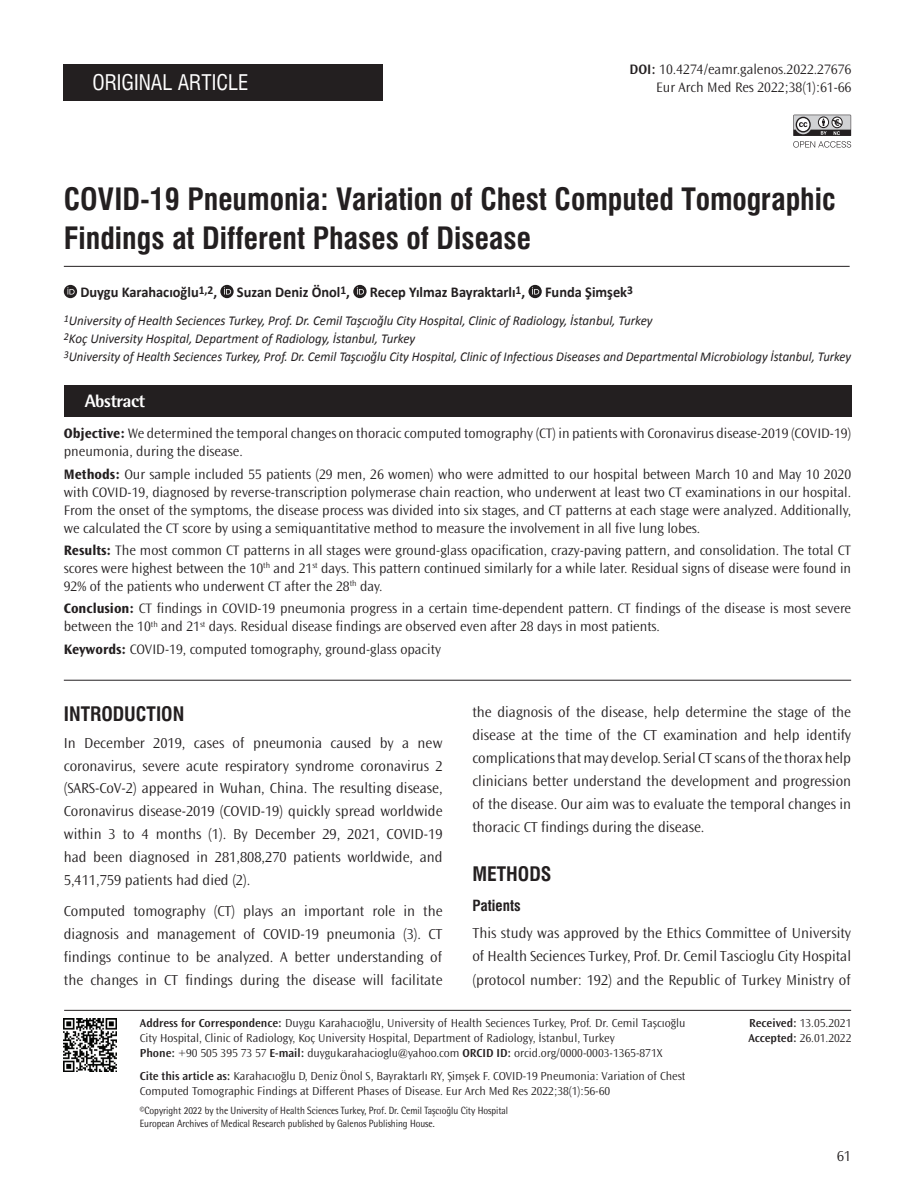
<style>
.page{position:relative;width:915px;height:1191px;background:#fff}
.page>*{position:absolute;margin:0;border:0;box-sizing:border-box;transform-origin:0 0}
.t1{font:30px/38.7px "Swiss Condensed Bold Tr";color:#231f20}
.t2{font:21px "Swiss Condensed Tr";color:#fff}
.t3{font:19.5px "Swiss Condensed Bold Tr";color:#231f20}
.t4{font:800 18px "Rotis Semi Sans Std";letter-spacing:-.025em;color:#fff}
.t5{font:300 15px/22.8px "Ocean Sans Std";color:#231f20;text-align:justify}
.t6{font:700 15px "Calibri";color:#231f20;scale:.96 1}
.t7{font:15px "Swiss Condensed Bold Tr";color:#231f20}
.t8{font:300 14.25px/18px "Ocean Sans Std";color:#231f20}
.t9{font:italic 13.5px/18px "Calibri";color:#231f20;scale:.96 1}
.t10{font:300 12px/15px "Ocean Sans Std";color:#231f20}
.t11{font:10.5px/13.5px "Rotis Semi Sans Std";letter-spacing:-.005em;color:#231f20;scale:.9 1}
.s1{font-weight:600}
.s2{font-weight:700}
</style>
<div class="page">
<hr style="left:64px;top:266px;width:785px;height:1px;background:#231f20">
<div style="left:63px;top:64px;width:319px;height:37px;background:#231f20"></div>
<hr style="left:64px;top:1010px;width:786px;height:1px;background:#231f20">
<svg style="left:793px;top:115px;width:57px;height:33px"></svg>
<img style="left:63px;top:1018px;width:54px;height:54px">
<hr style="left:64px;top:680px;width:786px;height:1px;background:#231f20">
<div style="left:64px;top:385px;width:786px;height:31px;background:#231f20"></div>
<svg style="left:64px;top:285px;width:13px;height:13px"></svg>
<svg style="left:67px;top:287px;width:8px;height:7px"></svg>
<svg style="left:220px;top:285px;width:13px;height:13px"></svg>
<svg style="left:224px;top:287px;width:7px;height:7px"></svg>
<svg style="left:353px;top:285px;width:13px;height:13px"></svg>
<svg style="left:357px;top:287px;width:7px;height:7px"></svg>
<svg style="left:528px;top:285px;width:13px;height:13px"></svg>
<svg style="left:532px;top:287px;width:7px;height:7px"></svg>
<h2 class="t2" style="left:92px;top:70px;width:158px">ORIGINAL ARTICLE</h2>
<p class="t8" style="left:629px;top:61px;width:223px"><span class="s1">DOI:</span> 10.4274/eamr.galenos.2022.27676</p>
<p class="t8" style="left:656px;top:79px;width:196px">Eur Arch Med Res 2022;38(1):61-66</p>
<h1 class="t1" style="left:64px;top:180px;width:773px">COVID-19 Pneumonia: Variation of Chest Computed Tomographic<br>Findings at Different Phases of Disease</h1>
<p class="t6" style="left:80px;top:282px;width:144px">Duygu Karahacıoğlu<sup>1,2</sup>,</p>
<p class="t6" style="left:237px;top:282px;width:119px">Suzan Deniz Önol<sup>1</sup>,</p>
<p class="t6" style="left:369px;top:282px;width:163px">Recep Yılmaz Bayraktarlı<sup>1</sup>,</p>
<p class="t6" style="left:545px;top:282px;width:93px">Funda Şimşek<sup>3</sup></p>
<p class="t9" style="left:64px;top:310px;width:821px"><sup>1</sup>University of Health Seciences Turkey, Prof. Dr. Cemil Taşcıoğlu City Hospital, Clinic of Radiology, İstanbul, Turkey<br><sup>2</sup>Koç University Hospital, Department of Radiology, İstanbul, Turkey<br><sup>3</sup>University of Health Seciences Turkey, Prof. Dr. Cemil Taşcıoğlu City Hospital, Clinic of Infectious Diseases and Departmental Microbiology İstanbul, Turkey</p>
<p class="t4" style="left:85px;top:389px;width:62px">Abstract</p>
<p class="t8" style="left:64px;top:425px;width:788px"><span class="s2">Objective:</span> We determined the temporal changes on thoracic computed tomography (CT) in patients with Coronavirus disease-2019 (COVID-19) pneumonia, during the disease.</p>
<p class="t8" style="left:64px;top:465px;width:788px;text-align:justify"><span class="s2">Methods:</span> Our sample included 55 patients (29 men, 26 women) who were admitted to our hospital between March 10 and May 10 2020 with COVID-19, diagnosed by reverse-transcription polymerase chain reaction, who underwent at least two CT examinations in our hospital.<br>From the onset of the symptoms, the disease process was divided into six stages, and CT patterns at each stage were analyzed. Additionally, we calculated the CT score by using a semiquantitative method to measure the involvement in all five lung lobes.</p>
<p class="t8" style="left:64px;top:541px;width:788px;text-align:justify"><span class="s2">Results:</span> The most common CT patterns in all stages were ground-glass opacification, crazy-paving pattern, and consolidation. The total CT scores were highest between the 10<sup>th</sup> and 21<sup>st</sup> days. This pattern continued similarly for a while later. Residual signs of disease were found in 92% of the patients who underwent CT after the 28<sup>th</sup> day.</p>
<p class="t8" style="left:64px;top:600px;width:788px"><span class="s2">Conclusion:</span> CT findings in COVID-19 pneumonia progress in a certain time-dependent pattern. CT findings of the disease is most severe between the 10<sup>th</sup> and 21<sup>st</sup> days. Residual disease findings are observed even after 28 days in most patients.</p>
<p class="t8" style="left:64px;top:640px;width:378px"><span class="s2">Keywords:</span> COVID-19, computed tomography, ground-glass opacity</p>
<h3 class="t3" style="left:64px;top:702px;width:122px">INTRODUCTION</h3>
<p class="t5" style="left:64px;top:731px;width:380px">In December 2019, cases of pneumonia caused by a new coronavirus, severe acute respiratory syndrome coronavirus 2 (SARS-CoV-2) appeared in Wuhan, China. The resulting disease, Coronavirus disease-2019 (COVID-19) quickly spread worldwide within 3 to 4 months (1). By December 29, 2021, COVID-19 had been diagnosed in 281,808,270 patients worldwide, and 5,411,759 patients had died (2).</p>
<p class="t5" style="left:64px;top:900px;width:380px">Computed tomography (CT) plays an important role in the diagnosis and management of COVID-19 pneumonia (3). CT findings continue to be analyzed. A better understanding of the changes in CT findings during the disease will facilitate</p>
<p class="t5" style="left:472px;top:700px;width:380px">the diagnosis of the disease, help determine the stage of the disease at the time of the CT examination and help identify complications that may develop. Serial CT scans of the thorax help clinicians better understand the development and progression of the disease. Our aim was to evaluate the temporal changes in thoracic CT findings during the disease.</p>
<h3 class="t3" style="left:472px;top:862px;width:81px">METHODS</h3>
<p class="t7" style="left:472px;top:896px;width:50px">Patients</p>
<p class="t5" style="left:472px;top:922px;width:380px">This study was approved by the Ethics Committee of University of Health Seciences Turkey, Prof. Dr. Cemil Tascioglu City Hospital (protocol number: 192) and the Republic of Turkey Ministry of</p>
<p class="t10" style="left:140px;top:1016px;width:547px"><span class="s1">Address for Correspondence:</span> Duygu Karahacıoğlu, University of Health Seciences Turkey, Prof. Dr. Cemil Taşcıoğlu<br>City Hospital, Clinic of Radiology, Koç University Hospital, Department of Radiology, İstanbul, Turkey<br><span class="s1">Phone:</span> +90 505 395 73 57 <span class="s1">E-mail:</span> duygukarahacioglu@yahoo.com <span class="s1">ORCID ID:</span> orcid.org/0000-0003-1365-871X</p>
<p class="t10" style="left:140px;top:1068px;width:547px"><span class="s1">Cite this article as:</span> Karahacıoğlu D, Deniz Önol S, Bayraktarlı RY, Şimşek F. COVID-19 Pneumonia: Variation of Chest<br>Computed Tomographic Findings at Different Phases of Disease. Eur Arch Med Res 2022;38(1):56-60</p>
<p class="t11" style="left:140px;top:1103px;width:410px">©Copyright 2022 by the University of Health Sciences Turkey, Prof. Dr. Cemil Taşcıoğlu City Hospital<br>European Archives of Medical Research published by Galenos Publishing House.</p>
<p class="t10" style="left:748px;top:1016px;width:105px"><span class="s1">Received:</span> 13.05.2021<br><span class="s1">Accepted:</span> 26.01.2022</p>
<p class="t5" style="left:836px;top:1145px;width:16px">61</p>
</div>
